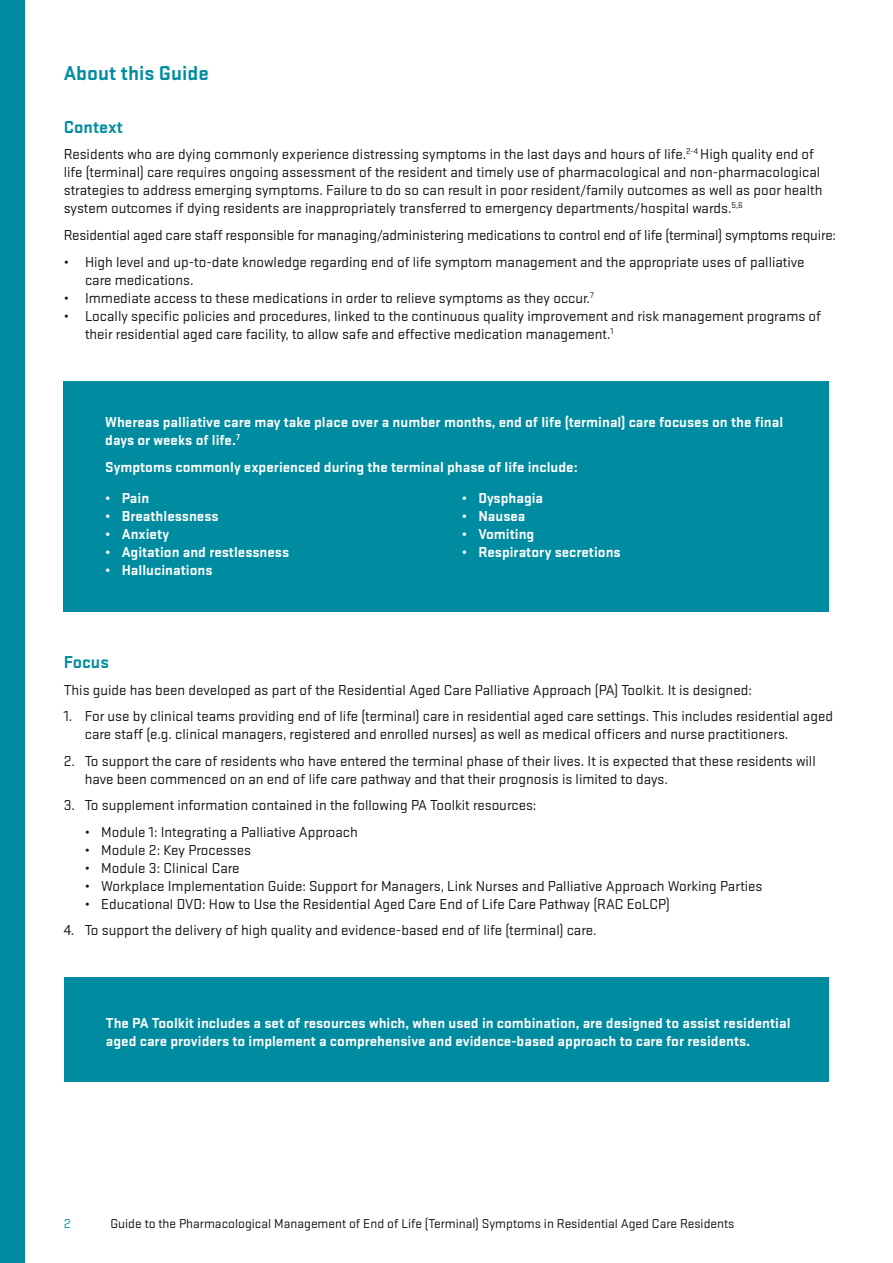
<style>
.page{position:relative;width:893px;height:1263px;background:#fff}
.page>*{position:absolute;margin:0;border:0;box-sizing:border-box;transform-origin:0 0}
.t1{font:700 21px "Stratum 2";color:#008ca0}
.t2{font:700 18px "Stratum 2";color:#008ca0}
.t3{font:15px/18px "Stratum 2";color:#121212}
.t4{font:700 15px/18px "Stratum 2";color:#fff}
.t5{font:13.5px "Stratum 2";color:#121212}
.t6{font:13.5px "Stratum 2";color:#008ca0}
</style>
<div class="page">
<div style="left:0;top:0;width:25px;height:1263px;background:#008ca0"></div>
<div style="left:64px;top:978px;width:764px;height:104px;background:#008ca0"></div>
<div style="left:64px;top:381px;width:765px;height:231px;background:#008ca0"></div>
<h1 class="t1" style="left:64px;top:58px;width:146px">About this Guide</h1>
<p class="t2" style="left:64px;top:115px;width:61px">Context</p>
<p class="t3" style="left:64px;top:145px;width:760px">Residents who are dying commonly experience distressing symptoms in the last days and hours of life.<sup>2-4</sup> High quality end of life (terminal) care requires ongoing assessment of the resident and timely use of pharmacological and non-pharmacological strategies to address emerging symptoms. Failure to do so can result in poor resident/family outcomes as well as poor health system outcomes if dying residents are inappropriately transferred to emergency departments/hospital wards.<sup>5,6</sup></p>
<p class="t3" style="left:64px;top:225px;width:774px">Residential aged care staff responsible for managing/administering medications to control end of life (terminal) symptoms require:</p>
<p class="t3" style="left:85px;top:252px;width:721px;text-indent:-21px">• High level and up-to-date knowledge regarding end of life symptom management and the appropriate uses of palliative care medications.</p>
<p class="t3" style="left:64px;top:288px;width:531px">• Immediate access to these medications in order to relieve symptoms as they occur.<sup>7</sup></p>
<p class="t3" style="left:85px;top:306px;width:738px;text-indent:-21px">• Locally specific policies and procedures, linked to the continuous quality improvement and risk management programs of their residential aged care facility, to allow safe and effective medication management.<sup>1</sup></p>
<p class="t4" style="left:105px;top:412px;width:679px">Whereas palliative care may take place over a number months, end of life (terminal) care focuses on the final days or weeks of life.<sup>7</sup></p>
<p class="t4" style="left:105px;top:457px;width:474px">Symptoms commonly experienced during the terminal phase of life include:</p>
<p class="t4" style="left:105px;top:488px;width:45px">• Pain</p>
<p class="t4" style="left:105px;top:506px;width:115px">• Breathlessness</p>
<p class="t4" style="left:105px;top:524px;width:65px">• Anxiety</p>
<p class="t4" style="left:105px;top:542px;width:186px">• Agitation and restlessness</p>
<p class="t4" style="left:105px;top:560px;width:109px">• Hallucinations</p>
<p class="t4" style="left:462px;top:488px;width:83px">• Dysphagia</p>
<p class="t4" style="left:462px;top:506px;width:65px">• Nausea</p>
<p class="t4" style="left:462px;top:524px;width:74px">• Vomiting</p>
<p class="t4" style="left:462px;top:542px;width:160px">• Respiratory secretions</p>
<p class="t2" style="left:64px;top:650px;width:47px">Focus</p>
<p class="t3" style="left:64px;top:680px;width:690px">This guide has been developed as part of the Residential Aged Care Palliative Approach (PA) Toolkit. It is designed:</p>
<p class="t3" style="left:85px;top:706px;width:750px;text-indent:-21px">1. For use by clinical teams providing end of life (terminal) care in residential aged care settings. This includes residential aged care staff (e.g. clinical managers, registered and enrolled nurses) as well as medical officers and nurse practitioners.</p>
<p class="t3" style="left:85px;top:751px;width:732px;text-indent:-21px">2. To support the care of residents who have entered the terminal phase of their lives. It is expected that these residents will have been commenced on an end of life care pathway and that their prognosis is limited to days.</p>
<p class="t3" style="left:64px;top:795px;width:474px">3. To supplement information contained in the following PA Toolkit resources:</p>
<p class="t3" style="left:85px;top:822px;width:274px">• Module 1: Integrating a Palliative Approach</p>
<p class="t3" style="left:85px;top:840px;width:168px">• Module 2: Key Processes</p>
<p class="t3" style="left:85px;top:858px;width:156px">• Module 3: Clinical Care</p>
<p class="t3" style="left:85px;top:876px;width:679px">• Workplace Implementation Guide: Support for Managers, Link Nurses and Palliative Approach Working Parties</p>
<p class="t3" style="left:85px;top:894px;width:586px">• Educational DVD: How to Use the Residential Aged Care End of Life Care Pathway (RAC EoLCP)</p>
<p class="t3" style="left:64px;top:920px;width:534px">4. To support the delivery of high quality and evidence-based end of life (terminal) care.</p>
<p class="t4" style="left:106px;top:1013px;width:686px">The PA Toolkit includes a set of resources which, when used in combination, are designed to assist residential aged care providers to implement a comprehensive and evidence-based approach to care for residents.</p>
<p class="t6" style="left:64px;top:1215px;width:9px">2</p>
<p class="t5" style="left:111px;top:1215px;width:625px">Guide to the Pharmacological Management of End of Life (Terminal) Symptoms in Residential Aged Care Residents</p>
</div>
